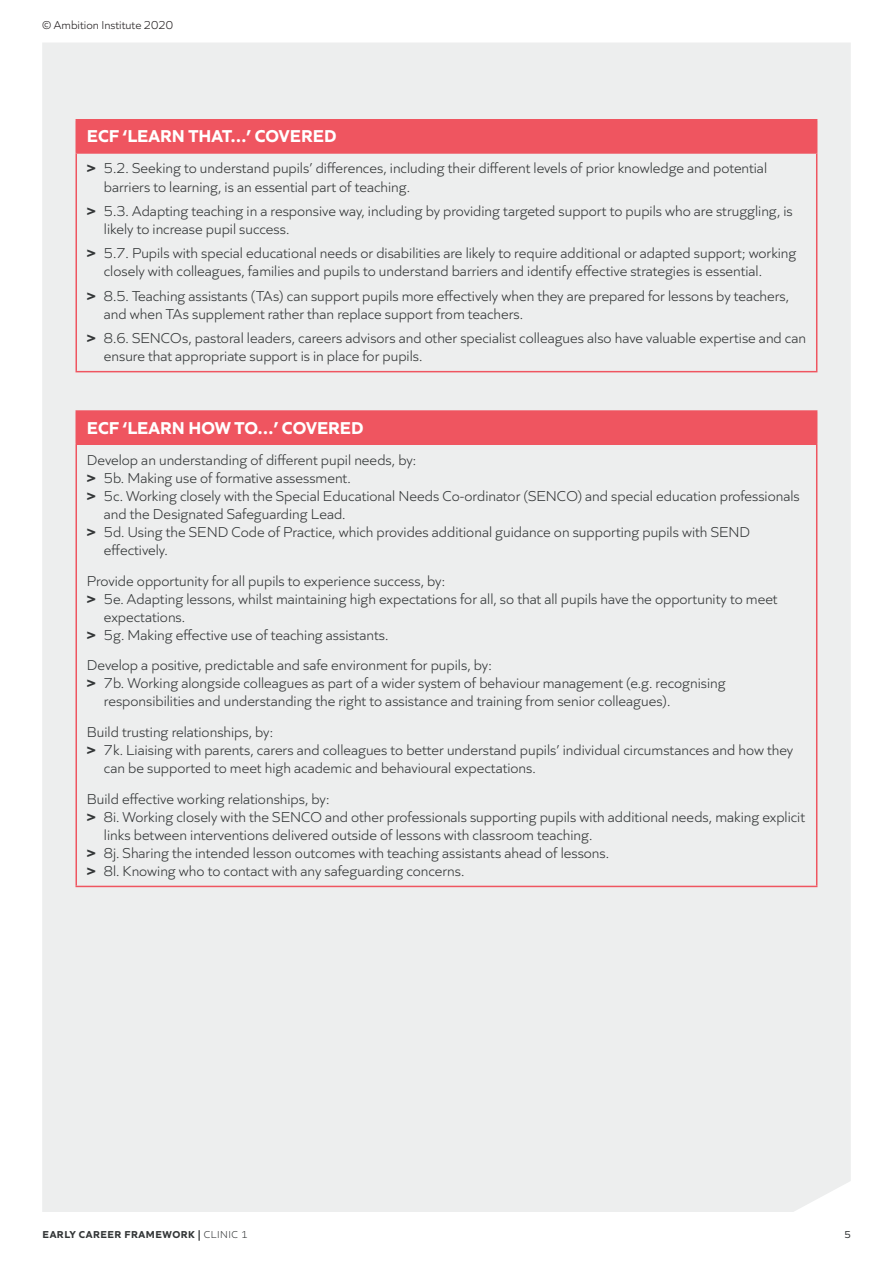
<style>
.page{position:relative;width:893px;height:1263px;background:#fff}
.page>*{position:absolute;margin:0;border:0;box-sizing:border-box;transform-origin:0 0}
.t1{font:700 18px "Quiet Sans";color:#fff}
.t2{font:300 15px/18px "Quiet Sans";color:#333637}
.t3{font:300 12px "Quiet Sans";color:#231f20}
.t4{font:700 10.5px "Quiet Sans";letter-spacing:.05em;color:#333637}
.t5{font:10.5px "Quiet Sans";color:#333637}
.s1{font-weight:700}
.s2{font-weight:300}
</style>
<div class="page">
<div style="left:42px;top:43px;width:809px;height:1169px;background:#edeeee"></div>
<div style="left:76px;top:120px;width:741px;height:33px;background:#ef5560"></div>
<hr style="left:75px;top:119px;width:742px;height:2px;background:#ef5560">
<hr style="left:75px;top:121px;width:2px;height:31px;background:#ef5560">
<hr style="left:75px;top:152px;width:742px;height:2px;background:#ef5560">
<hr style="left:75px;top:154px;width:2px;height:217px;background:#ef5560">
<hr style="left:816px;top:154px;width:1px;height:217px;background:#ef5560">
<hr style="left:75px;top:371px;width:742px;height:1px;background:#ef5560">
<div style="left:76px;top:411px;width:741px;height:33px;background:#ef5560"></div>
<hr style="left:75px;top:410px;width:742px;height:2px;background:#ef5560">
<hr style="left:75px;top:412px;width:2px;height:31px;background:#ef5560">
<hr style="left:75px;top:443px;width:742px;height:2px;background:#ef5560">
<hr style="left:75px;top:445px;width:2px;height:441px;background:#ef5560">
<hr style="left:816px;top:445px;width:1px;height:441px;background:#ef5560">
<hr style="left:75px;top:886px;width:742px;height:1px;background:#ef5560">
<p class="t3" style="left:42px;top:16px;width:133px">© Ambition Institute 2020</p>
<p class="t1" style="left:87px;top:122px;width:251px">ECF ‘LEARN THAT…’ COVERED</p>
<p class="t2" style="left:104px;top:159px;width:665px;text-indent:-17px"><span class="s1">&gt;</span> 5.2. Seeking to understand pupils’ differences, including their different levels of prior knowledge and potential barriers to learning, is an essential part of teaching.</p>
<p class="t2" style="left:104px;top:201px;width:690px;text-indent:-17px"><span class="s1">&gt;</span> 5.3. Adapting teaching in a responsive way, including by providing targeted support to pupils who are struggling, is likely to increase pupil success.</p>
<p class="t2" style="left:104px;top:243px;width:694px;text-indent:-17px"><span class="s1">&gt;</span> 5.7. Pupils with special educational needs or disabilities are likely to require additional or adapted support; working closely with colleagues, families and pupils to understand barriers and identify effective strategies is essential.</p>
<p class="t2" style="left:104px;top:286px;width:687px;text-indent:-17px"><span class="s1">&gt;</span> 8.5. Teaching assistants (TAs) can support pupils more effectively when they are prepared for lessons by teachers, and when TAs supplement rather than replace support from teachers.</p>
<p class="t2" style="left:104px;top:328px;width:704px;text-indent:-17px"><span class="s1">&gt;</span> 8.6. SENCOs, pastoral leaders, careers advisors and other specialist colleagues also have valuable expertise and can ensure that appropriate support is in place for pupils.</p>
<p class="t1" style="left:87px;top:413px;width:278px">ECF ‘LEARN HOW TO…’ COVERED</p>
<p class="t2" style="left:87px;top:450px;width:331px">Develop an understanding of different pupil needs, by:</p>
<p class="t2" style="left:87px;top:468px;width:265px"><span class="s1">&gt;</span> 5b. Making use of formative assessment.</p>
<p class="t2" style="left:87px;top:486px;width:714px"><span class="s1">&gt;</span> 5c. Working closely with the Special Educational Needs Co-ordinator (SENCO) and special education professionals</p>
<p class="t2" style="left:104px;top:504px;width:243px">and the Designated Safeguarding Lead.</p>
<p class="t2" style="left:87px;top:522px;width:665px"><span class="s1">&gt;</span> 5d. Using the SEND Code of Practice, which provides additional guidance on supporting pupils with SEND</p>
<p class="t2" style="left:104px;top:540px;width:65px">effectively.</p>
<p class="t2" style="left:87px;top:571px;width:360px">Provide opportunity for all pupils to experience success, by:</p>
<p class="t2" style="left:87px;top:589px;width:692px"><span class="s1">&gt;</span> 5e. Adapting lessons, whilst maintaining high expectations for all, so that all pupils have the opportunity to meet</p>
<p class="t2" style="left:104px;top:607px;width:83px">expectations.</p>
<p class="t2" style="left:87px;top:625px;width:303px"><span class="s1">&gt;</span> 5g. Making effective use of teaching assistants.</p>
<p class="t2" style="left:87px;top:655px;width:406px">Develop a positive, predictable and safe environment for pupils, by:</p>
<p class="t2" style="left:87px;top:673px;width:640px"><span class="s1">&gt;</span> 7b. Working alongside colleagues as part of a wider system of behaviour management (e.g. recognising</p>
<p class="t2" style="left:104px;top:691px;width:568px">responsibilities and understanding the right to assistance and training from senior colleagues).</p>
<p class="t2" style="left:87px;top:722px;width:188px">Build trusting relationships, by:</p>
<p class="t2" style="left:87px;top:740px;width:708px"><span class="s1">&gt;</span> 7k. Liaising with parents, carers and colleagues to better understand pupils’ individual circumstances and how they</p>
<p class="t2" style="left:104px;top:758px;width:434px">can be supported to meet high academic and behavioural expectations.</p>
<p class="t2" style="left:87px;top:789px;width:244px">Build effective working relationships, by:</p>
<p class="t2" style="left:87px;top:807px;width:720px"><span class="s1">&gt;</span> 8i. Working closely with the SENCO and other professionals supporting pupils with additional needs, making explicit</p>
<p class="t2" style="left:104px;top:825px;width:490px">links between interventions delivered outside of lessons with classroom teaching.</p>
<p class="t2" style="left:87px;top:843px;width:524px"><span class="s1">&gt;</span> 8j. Sharing the intended lesson outcomes with teaching assistants ahead of lessons.</p>
<p class="t2" style="left:87px;top:861px;width:379px"><span class="s1">&gt;</span> 8l. Knowing who to contact with any safeguarding concerns.</p>
<p class="t4" style="left:43px;top:1226px;width:207px">EARLY CAREER FRAMEWORK | <span class="s2">CLINIC 1</span></p>
<p class="t5" style="left:844px;top:1226px;width:8px">5</p>
</div>
